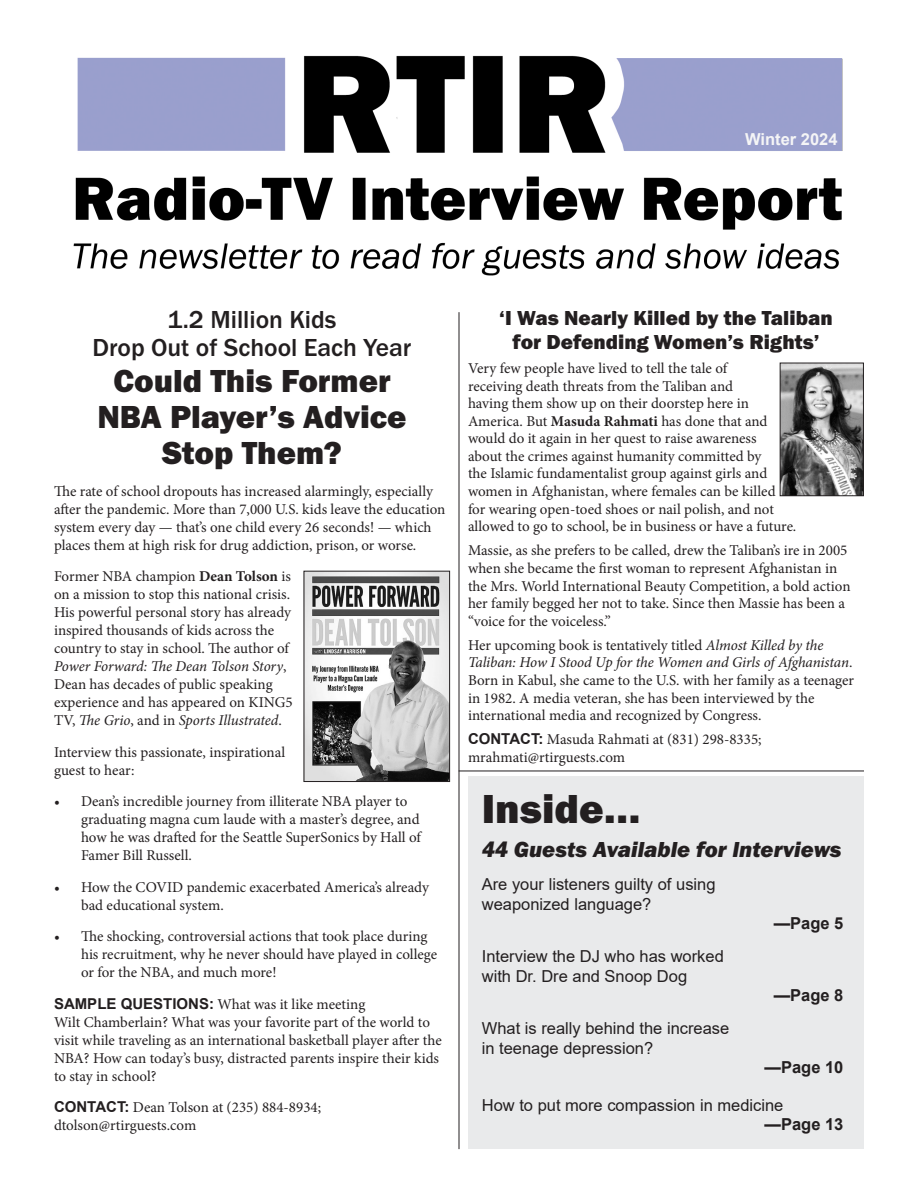
<style>
.page{position:relative;width:918px;height:1188px;background:#fff}
.page>*{position:absolute;margin:0;border:0;box-sizing:border-box;transform-origin:0 0}
.Headline_17pt{font:42px "Franklin Gothic URW Hea";color:#231f20}
.Headline_17pt-2{font:33px/36px "Franklin Gothic URW Hea";color:#231f20;text-align:center}
.Subhead_13pt{font:500 25.5px/28.5px "Franklin Gothic URW";color:#231f20;text-align:center}
.Headline_17pt-3{font:22.5px "Franklin Gothic URW Hea Ita";color:#231f20}
.Headline_17pt-4{font:21px/24px "Franklin Gothic URW Hea";color:#231f20;text-align:center}
.Headline_17pt-5{font:16.5px/19.5px "Arial";color:#231f20}
.Headline_17pt-6{font:700 16.5px "Arial";color:#231f20}
.t1{font:700 16.5px "Arial";color:#f5f5f6}
.Body_10pt{font:15px/18px "Minion Pro";color:#231f20}
.s1{font-weight:700}
.s2{font-style:italic}
.s3{font-family:"Arial";font-weight:700}
</style>
<div class="page">
<img style="left:73px;top:55px;width:770px;height:221px">
<hr style="left:459px;top:312px;width:1px;height:837px;background:#231f20">
<img style="left:73px;top:55px;width:225px;height:109px">
<div style="left:611px;top:58px;width:231px;height:92px;background:#9a9fcd"></div>
<div style="left:468px;top:776px;width:396px;height:373px;background:#e9eaeb"></div>
<hr style="left:459px;top:771px;width:405px;height:1px;background:#231f20">
<img style="left:782px;top:365px;width:80px;height:129px">
<div style="left:780px;top:363px;width:84px;height:133px;border:1px solid #231f20"></div>
<img style="left:306px;top:573px;width:142px;height:207px">
<div style="left:304px;top:571px;width:146px;height:211px;border:1px solid #231f20"></div>
<p class="t1" style="left:745px;top:127px;width:94px">Winter 2024</p>
<p class="Subhead_13pt" style="left:93px;top:305px;width:320px">1.2 Million Kids<br>Drop Out of School Each Year</p>
<p class="Headline_17pt-2" style="left:97px;top:362px;width:311px">Could This Former<br>NBA Player’s Advice<br>Stop Them?</p>
<p class="Body_10pt" style="left:54px;top:482px;width:393px">The rate of school dropouts has increased alarmingly, especially after the pandemic. More than 7,000 U.S. kids leave the education system every day — that’s one child every 26 seconds! — which places them at high risk for drug addiction, prison, or worse.</p>
<p class="Body_10pt" style="left:54px;top:568px;width:240px">Former NBA champion <span class="s1">Dean Tolson</span> is on a mission to stop this national crisis.<br>His powerful personal story has already inspired thousands of kids across the country to stay in school. The author of <span class="s2">Power Forward: The Dean Tolson Story</span>, Dean has decades of public speaking experience and has appeared on KING5<br>TV, <span class="s2">The Grio</span>, and in <span class="s2">Sports Illustrated</span>.</p>
<p class="Body_10pt" style="left:54px;top:743px;width:233px">Interview this passionate, inspirational guest to hear:</p>
<p class="Body_10pt" style="left:81px;top:793px;width:342px;text-indent:-27px">• Dean’s incredible journey from illiterate NBA player to graduating magna cum laude with a master’s degree, and how he was drafted for the Seattle SuperSonics by Hall of Famer Bill Russell.</p>
<p class="Body_10pt" style="left:81px;top:878px;width:349px;text-indent:-27px">• How the COVID pandemic exacerbated America’s already bad educational system.</p>
<p class="Body_10pt" style="left:81px;top:928px;width:358px;text-indent:-27px">• The shocking, controversial actions that took place during his recruitment, why he never should have played in college or for the NBA, and much more!</p>
<p class="Body_10pt" style="left:54px;top:995px;width:389px"><span class="s3">SAMPLE QUESTIONS:</span> What was it like meeting<br>Wilt Chamberlain? What was your favorite part of the world to visit while traveling as an international basketball player after the NBA? How can today’s busy, distracted parents inspire their kids to stay in school?</p>
<p class="Body_10pt" style="left:54px;top:1099px;width:269px"><span class="s3">CONTACT:</span> Dean Tolson at (235) 884-8934; dtolson@rtirguests.com</p>
<p class="Headline_17pt-4" style="left:499px;top:305px;width:335px">‘I Was Nearly Killed by the Taliban for Defending Women’s Rights’</p>
<p class="Body_10pt" style="left:468px;top:360px;width:330px;line-height:17.5px">Very few people have lived to tell the tale of<br>receiving death threats from the Taliban and<br>having them show up on their doorstep here in America. But <span class="s1">Masuda Rahmati</span> has done that and would do it again in her quest to raise awareness<br>about the crimes against humanity committed by<br>the Islamic fundamentalist group against girls and women in Afghanistan, where females can be killed for wearing open-toed shoes or nail polish, and not allowed to go to school, be in business or have a future.</p>
<p class="Body_10pt" style="left:468px;top:542px;width:384px;line-height:17.5px">Massie, as she prefers to be called, drew the Taliban’s ire in 2005 when she became the first woman to represent Afghanistan in the Mrs. World International Beauty Competition, a bold action her family begged her not to take. Since then Massie has been a “voice for the voiceless.”</p>
<p class="Body_10pt" style="left:468px;top:636px;width:388px;line-height:17.5px">Her upcoming book is tentatively titled <span class="s2">Almost Killed by the Taliban: How I Stood Up for the Women and Girls of Afghanistan</span>.<br>Born in Kabul, she came to the U.S. with her family as a teenager in 1982. A media veteran, she has been interviewed by the international media and recognized by Congress.</p>
<p class="Body_10pt" style="left:468px;top:731px;width:295px;line-height:17.5px"><span class="s3">CONTACT:</span> Masuda Rahmati at (831) 298-8335; mrahmati@rtirguests.com</p>
<p class="Headline_17pt" style="left:482px;top:782px;width:160px">Inside...</p>
<p class="Headline_17pt-3" style="left:482px;top:835px;width:361px">44 Guests Available for Interviews</p>
<p class="Headline_17pt-5" style="left:482px;top:874px;width:235px">Are your listeners guilty of using weaponized language?</p>
<p class="Headline_17pt-6" style="left:774px;top:912px;width:71px">—Page 5</p>
<p class="Headline_17pt-5" style="left:482px;top:946px;width:244px">Interview the DJ who has worked with Dr. Dre and Snoop Dog</p>
<p class="Headline_17pt-6" style="left:774px;top:984px;width:71px">—Page 8</p>
<p class="Headline_17pt-5" style="left:482px;top:1018px;width:249px">What is really behind the increase in teenage depression?</p>
<p class="Headline_17pt-6" style="left:765px;top:1056px;width:80px">—Page 10</p>
<p class="Headline_17pt-5" style="left:482px;top:1095px;width:303px">How to put more compassion in medicine</p>
<p class="Headline_17pt-6" style="left:765px;top:1113px;width:80px">—Page 13</p>
</div>
